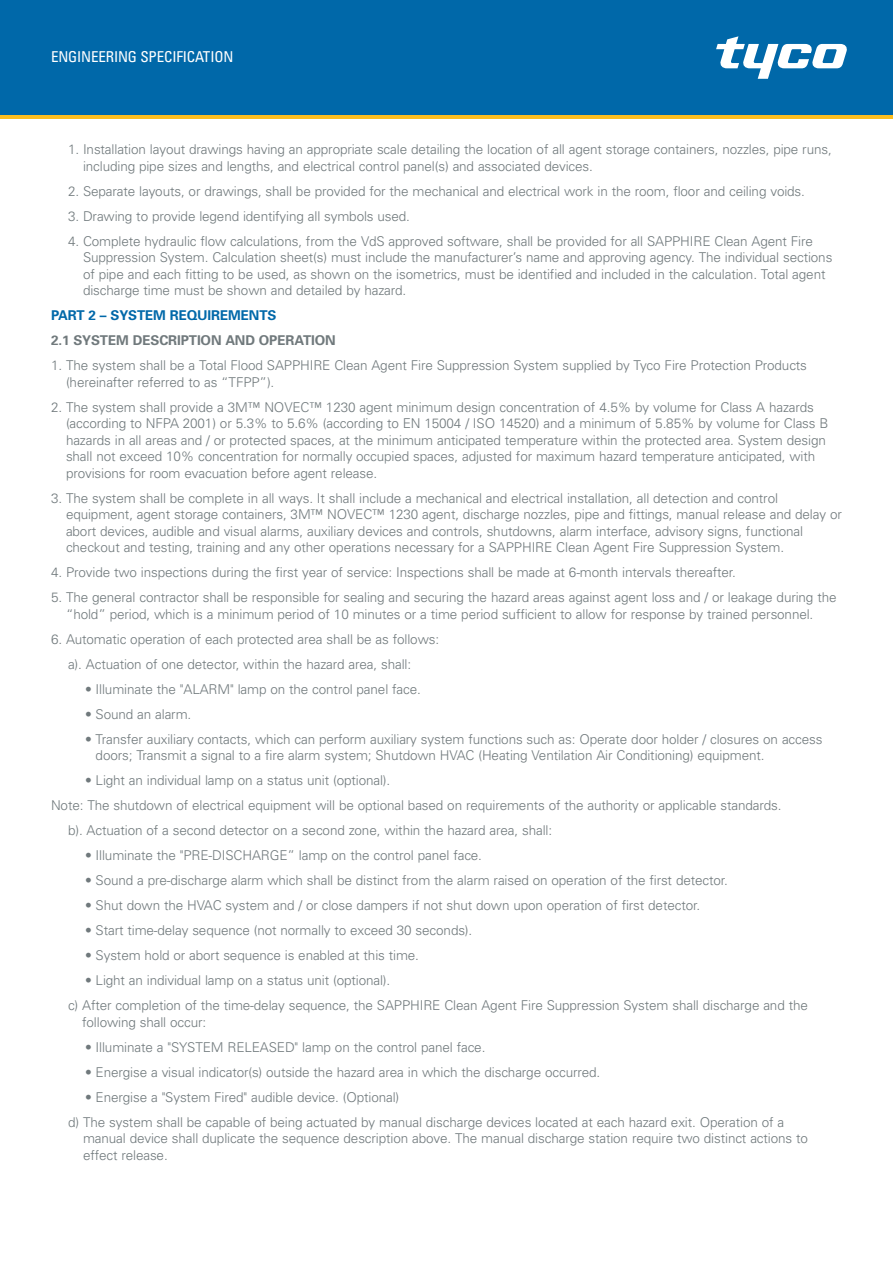
<style>
.page{position:relative;width:893px;height:1263px;background:#fff}
.page>*{position:absolute;margin:0;border:0;box-sizing:border-box;transform-origin:0 0}
._07_Body_text_11_15p{font:condensed 15px "Univers LT Std";letter-spacing:-.01em;color:#fff}
._07_Body_text_11_15p-2{font:300 13.5px/16.5px "Univers";letter-spacing:-.01em;color:#70797c}
._07_Body_text_11_15p-3{font:700 13.5px "Univers";letter-spacing:-.01em;color:#70797c}
._07_Body_text_11_15p-4{font:700 13.5px "Univers";letter-spacing:-.01em;color:#0068a9}
</style>
<div class="page">
<hr style="left:0;top:115px;width:893px;height:4px;background:#fdbe1f">
<div style="left:0;top:0;width:893px;height:115px;background:#0068a9"></div>
<svg style="left:716px;top:36px;width:131px;height:43px"></svg>
<p class="_07_Body_text_11_15p" style="left:51px;top:47px;width:184px">ENGINEERING SPECIFICATION</p>
<p class="_07_Body_text_11_15p-2" style="left:83px;top:141px;width:750px;text-indent:-15px">1. Installation layout drawings having an appropriate scale detailing the location of all agent storage containers, nozzles, pipe runs, including pipe sizes and lengths, and electrical control panel(s) and associated devices.</p>
<p class="_07_Body_text_11_15p-2" style="left:68px;top:182px;width:738px">2. Separate layouts, or drawings, shall be provided for the mechanical and electrical work in the room, floor and ceiling voids.</p>
<p class="_07_Body_text_11_15p-2" style="left:68px;top:207px;width:343px">3. Drawing to provide legend identifying all symbols used.</p>
<p class="_07_Body_text_11_15p-2" style="left:83px;top:232px;width:751px;text-indent:-15px">4. Complete hydraulic flow calculations, from the VdS approved software, shall be provided for all SAPPHIRE Clean Agent Fire Suppression System. Calculation sheet(s) must include the manufacturer’s name and approving agency. The individual sections of pipe and each fitting to be used, as shown on the isometrics, must be identified and included in the calculation. Total agent discharge time must be shown and detailed by hazard.</p>
<p class="_07_Body_text_11_15p-4" style="left:51px;top:307px;width:227px">PART 2 – SYSTEM REQUIREMENTS</p>
<p class="_07_Body_text_11_15p-3" style="left:51px;top:332px;width:286px">2.1 SYSTEM DESCRIPTION AND OPERATION</p>
<p class="_07_Body_text_11_15p-2" style="left:66px;top:357px;width:742px;text-indent:-15px">1. The system shall be a Total Flood SAPPHIRE Clean Agent Fire Suppression System supplied by Tyco Fire Protection Products (hereinafter referred to as “TFPP”).</p>
<p class="_07_Body_text_11_15p-2" style="left:66px;top:398px;width:764px;text-indent:-15px">2. The system shall provide a 3M™ NOVEC™ 1230 agent minimum design concentration of 4.5% by volume for Class A hazards (according to NFPA 2001) or 5.3% to 5.6% (according to EN 15004 / ISO 14520) and a minimum of 5.85% by volume for Class B hazards in all areas and / or protected spaces, at the minimum anticipated temperature within the protected area. System design shall not exceed 10% concentration for normally occupied spaces, adjusted for maximum hazard temperature anticipated, with provisions for room evacuation before agent release.</p>
<p class="_07_Body_text_11_15p-2" style="left:66px;top:489px;width:777px;text-indent:-15px">3. The system shall be complete in all ways. It shall include a mechanical and electrical installation, all detection and control equipment, agent storage containers, 3M™ NOVEC™ 1230 agent, discharge nozzles, pipe and fittings, manual release and delay or abort devices, audible and visual alarms, auxiliary devices and controls, shutdowns, alarm interface, advisory signs, functional checkout and testing, training and any other operations necessary for a SAPPHIRE Clean Agent Fire Suppression System.</p>
<p class="_07_Body_text_11_15p-2" style="left:51px;top:564px;width:686px">4. Provide two inspections during the first year of service: Inspections shall be made at 6-month intervals thereafter.</p>
<p class="_07_Body_text_11_15p-2" style="left:66px;top:589px;width:772px;text-indent:-15px">5. The general contractor shall be responsible for sealing and securing the hazard areas against agent loss and / or leakage during the “hold” period, which is a minimum period of 10 minutes or a time period sufficient to allow for response by trained personnel.</p>
<p class="_07_Body_text_11_15p-2" style="left:51px;top:630px;width:390px">6. Automatic operation of each protected area shall be as follows:</p>
<p class="_07_Body_text_11_15p-2" style="left:68px;top:655px;width:345px">a). Actuation of one detector, within the hazard area, shall:</p>
<p class="_07_Body_text_11_15p-2" style="left:85px;top:680px;width:337px">• Illuminate the "ALARM" lamp on the control panel face.</p>
<p class="_07_Body_text_11_15p-2" style="left:85px;top:705px;width:108px">• Sound an alarm.</p>
<p class="_07_Body_text_11_15p-2" style="left:96px;top:730px;width:728px;text-indent:-11px">• Transfer auxiliary contacts, which can perform auxiliary system functions such as: Operate door holder / closures on access doors; Transmit a signal to a fire alarm system; Shutdown HVAC (Heating Ventilation Air Conditioning) equipment.</p>
<p class="_07_Body_text_11_15p-2" style="left:85px;top:772px;width:307px">• Light an individual lamp on a status unit (optional).</p>
<p class="_07_Body_text_11_15p-2" style="left:51px;top:797px;width:732px">Note: The shutdown of electrical equipment will be optional based on requirements of the authority or applicable standards.</p>
<p class="_07_Body_text_11_15p-2" style="left:68px;top:822px;width:486px">b). Actuation of a second detector on a second zone, within the hazard area, shall:</p>
<p class="_07_Body_text_11_15p-2" style="left:85px;top:847px;width:398px">• Illuminate the "PRE-DISCHARGE” lamp on the control panel face.</p>
<p class="_07_Body_text_11_15p-2" style="left:85px;top:872px;width:644px">• Sound a pre-discharge alarm which shall be distinct from the alarm raised on operation of the first detector.</p>
<p class="_07_Body_text_11_15p-2" style="left:85px;top:897px;width:617px">• Shut down the HVAC system and / or close dampers if not shut down upon operation of first detector.</p>
<p class="_07_Body_text_11_15p-2" style="left:85px;top:922px;width:389px">• Start time-delay sequence (not normally to exceed 30 seconds).</p>
<p class="_07_Body_text_11_15p-2" style="left:85px;top:947px;width:335px">• System hold or abort sequence is enabled at this time.</p>
<p class="_07_Body_text_11_15p-2" style="left:85px;top:972px;width:307px">• Light an individual lamp on a status unit (optional).</p>
<p class="_07_Body_text_11_15p-2" style="left:82px;top:997px;width:727px;text-indent:-14px">c) After completion of the time-delay sequence, the SAPPHIRE Clean Agent Fire Suppression System shall discharge and the following shall occur:</p>
<p class="_07_Body_text_11_15p-2" style="left:85px;top:1038px;width:402px">• Illuminate a "SYSTEM RELEASED" lamp on the control panel face.</p>
<p class="_07_Body_text_11_15p-2" style="left:85px;top:1063px;width:517px">• Energise a visual indicator(s) outside the hazard area in which the discharge occurred.</p>
<p class="_07_Body_text_11_15p-2" style="left:85px;top:1088px;width:316px">• Energise a "System Fired" audible device. (Optional)</p>
<p class="_07_Body_text_11_15p-2" style="left:83px;top:1113px;width:726px;text-indent:-15px">d) The system shall be capable of being actuated by manual discharge devices located at each hazard exit. Operation of a manual device shall duplicate the sequence description above. The manual discharge station require two distinct actions to effect release.</p>
</div>
